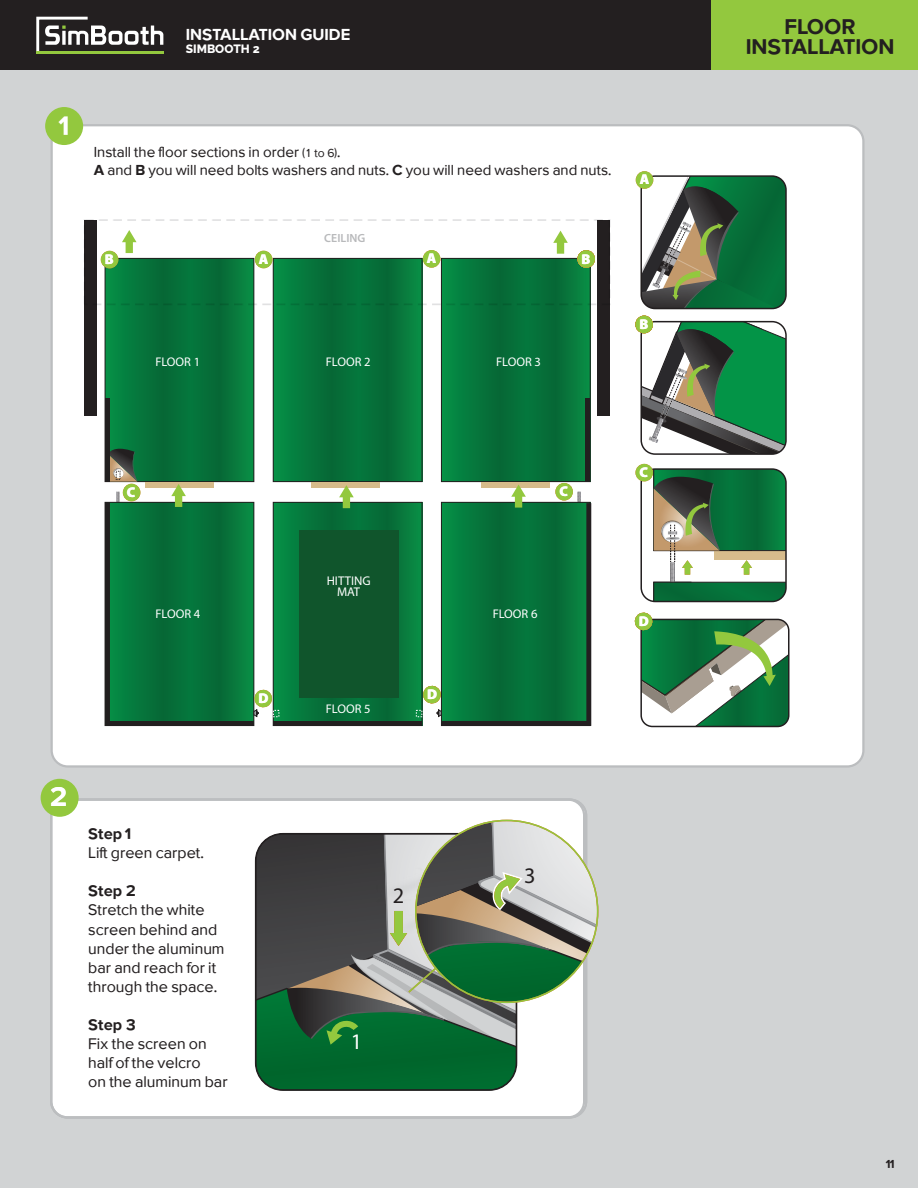
<style>
.page{position:relative;width:918px;height:1188px;background:#d1d3d4}
.page>*{position:absolute;margin:0;border:0;box-sizing:border-box;transform-origin:0 0}
.t1{font:500 27.6px "Proxima Sans";color:#fff}
.t2{font:22.2px "Myriad Pro";color:#231f20}
.t3{font:22.2px "Myriad Pro";color:#fff}
.t4{font:500 22.05px/20.1px "Proxima Sans";color:#231f20;text-align:center}
.t5{font:500 16.5px "Proxima Sans";color:#fff}
.t6{font:15.9px/19px "Proxima Sans";color:#231f20}
.t7{font:500 15.9px "Proxima Sans";color:#231f20}
.t8{font:15px/18px "Proxima Sans";color:#231f20}
.t9{font:900 14.1px "Myriad Pro";color:#fff}
.t10{font:12.6px/11.4px "Myriad Pro";color:#fff;text-align:center}
.t11{font:800 12px "Raleway";color:#fff}
.t12{font:500 12px "Proxima Sans";color:#231f20}
.t13{font:600 11.85px "Myriad Pro";color:#b8b9bb}
.s1{font-size:12px}
.s2{font-weight:500}
</style>
<div class="page">
<div style="left:50px;top:799px;width:535px;height:319px;background:#fff"></div>
<div style="left:51px;top:124px;width:814px;height:644px;background:#fff"></div>
<div style="left:641px;top:469px;width:111px;height:133px;background:#fff;border-radius:14px"></div>
<div style="left:640px;top:468px;width:147px;height:134px;border:2px solid #231f20;border-radius:14px"></div>
<div style="left:640px;top:321px;width:147px;height:134px;border:2px solid #231f20;border-radius:14px"></div>
<svg style="left:107px;top:260px;width:145px;height:189px"></svg>
<div style="left:105px;top:258px;width:149px;height:224px;border:1px solid #221f1f"></div>
<svg style="left:443px;top:260px;width:145px;height:220px"></svg>
<div style="left:441px;top:258px;width:149px;height:224px;border:1px solid #221f1f"></div>
<svg style="left:275px;top:260px;width:145px;height:220px"></svg>
<div style="left:273px;top:258px;width:149px;height:224px;border:1px solid #221f1f"></div>
<svg style="left:275px;top:504px;width:145px;height:217px"></svg>
<div style="left:273px;top:502px;width:149px;height:224px;border:1px solid #221f1f"></div>
<div style="left:312px;top:482px;width:68px;height:5px;background:#d6bb8a"></div>
<div style="left:482px;top:482px;width:68px;height:5px;background:#d6bb8a"></div>
<div style="left:273px;top:721px;width:149px;height:5px;background:#221f1f"></div>
<div style="left:299px;top:530px;width:99px;height:168px;background:#10552c"></div>
<div style="left:85px;top:220px;width:12px;height:196px;background:#231f20"></div>
<div style="left:597px;top:220px;width:13px;height:196px;background:#231f20"></div>
<div style="left:84px;top:219px;width:527px;height:86px;border:2px dashed #b8b9bb"></div>
<div style="left:105px;top:398px;width:5px;height:84px;background:#221f1f"></div>
<div style="left:585px;top:398px;width:5px;height:84px;background:#221f1f"></div>
<div style="left:0;top:0;width:918px;height:70px;background:#231f20"></div>
<div style="left:711px;top:0;width:207px;height:70px;background:#93c83e"></div>
<hr style="left:36px;top:51px;width:128px;height:3px;background:#93c83e">
<svg style="left:36px;top:16px;width:127px;height:35px"></svg>
<div style="left:45px;top:107px;width:38px;height:38px;background:#93c83e;border-radius:50%"></div>
<svg style="left:122px;top:230px;width:15px;height:23px"></svg>
<svg style="left:553px;top:231px;width:15px;height:23px"></svg>
<svg style="left:339px;top:485px;width:15px;height:23px"></svg>
<svg style="left:641px;top:176px;width:145px;height:133px"></svg>
<svg style="left:641px;top:322px;width:145px;height:132px"></svg>
<div style="left:41px;top:779px;width:38px;height:38px;background:#93c83e;border-radius:50%"></div>
<svg style="left:654px;top:469px;width:132px;height:133px"></svg>
<svg style="left:256px;top:820px;width:342px;height:270px"></svg>
<div style="left:423px;top:250px;width:17px;height:18px;background:#93c83e;border-radius:50%"></div>
<div style="left:255px;top:251px;width:17px;height:17px;background:#93c83e;border-radius:50%"></div>
<div style="left:636px;top:171px;width:17px;height:18px;background:#93c83e;border-radius:50%"></div>
<div style="left:101px;top:251px;width:17px;height:17px;background:#93c83e;border-radius:50%"></div>
<div style="left:635px;top:316px;width:18px;height:17px;background:#93c83e;border-radius:50%"></div>
<div style="left:635px;top:464px;width:18px;height:17px;background:#93c83e;border-radius:50%"></div>
<svg style="left:555px;top:483px;width:18px;height:18px"></svg>
<div style="left:577px;top:250px;width:18px;height:18px;background:#93c83e;border-radius:50%"></div>
<svg style="left:105px;top:449px;width:168px;height:277px"></svg>
<svg style="left:422px;top:485px;width:169px;height:241px"></svg>
<svg style="left:634px;top:611px;width:155px;height:115px"></svg>
<h1 class="t1" style="left:55px;top:110px;width:19px">1</h1>
<p class="t5" style="left:186px;top:25px;width:166px">INSTALLATION GUIDE</p>
<p class="t11" style="left:186px;top:42px;width:75px">SIMBOOTH 2</p>
<p class="t8" style="left:94px;top:143px;width:519px">Install the floor sections in order <span class="s1">(1 to 6)</span>.<br><span class="s2">A</span> and <span class="s2">B</span> you will need bolts washers and nuts. <span class="s2">C</span> you will need washers and nuts.</p>
<p class="t9" style="left:105px;top:251px;width:10px">B</p>
<p class="t13" style="left:324px;top:232px;width:43px">CEILING</p>
<p class="t9" style="left:259px;top:251px;width:11px">A</p>
<p class="t9" style="left:427px;top:251px;width:11px">A</p>
<p class="t9" style="left:582px;top:251px;width:10px">B</p>
<p class="t10" style="left:155px;top:356px;width:46px">FLOOR 1</p>
<p class="t10" style="left:326px;top:356px;width:46px">FLOOR 2</p>
<p class="t10" style="left:496px;top:356px;width:46px">FLOOR 3</p>
<p class="t9" style="left:640px;top:172px;width:11px">A</p>
<p class="t9" style="left:639px;top:316px;width:10px">B</p>
<p class="t9" style="left:127px;top:484px;width:10px">C</p>
<p class="t9" style="left:559px;top:483px;width:10px">C</p>
<p class="t10" style="left:327px;top:575px;width:45px">HITTING<br>MAT</p>
<p class="t10" style="left:156px;top:608px;width:46px">FLOOR 4</p>
<p class="t10" style="left:493px;top:608px;width:46px">FLOOR 6</p>
<p class="t9" style="left:259px;top:690px;width:12px">D</p>
<p class="t9" style="left:427px;top:686px;width:12px">D</p>
<p class="t10" style="left:326px;top:703px;width:46px">FLOOR 5</p>
<h1 class="t1" style="left:50px;top:781px;width:19px">2</h1>
<p class="t7" style="left:88px;top:825px;width:47px">Step 1</p>
<p class="t6" style="left:88px;top:843px;width:117px">Lift green carpet.</p>
<p class="t7" style="left:88px;top:882px;width:49px">Step 2</p>
<p class="t6" style="left:88px;top:901px;width:118px">Stretch the white</p>
<p class="t6" style="left:88px;top:939px;width:103px">and under the aluminum bar and reach for it</p>
<p class="t6" style="left:88px;top:920px;width:138px">screen behind and u er th aluminum bar a d reach for it through t e space.</p>
<p class="t7" style="left:88px;top:1016px;width:49px">Step 3</p>
<p class="t6" style="left:88px;top:1034px;width:141px">Fix the screen on half of the velcro<br>on the aluminum bar</p>
<p class="t7" style="left:88px;top:1035px;width:49px">Step 3</p>
<p class="t6" style="left:88px;top:1053px;width:144px">Stick it on the aluminum bar velcro.</p>
<h2 class="t2" style="left:393px;top:882px;width:13px">2</h2>
<h2 class="t3" style="left:351px;top:1028px;width:13px">1</h2>
<h2 class="t2" style="left:524px;top:862px;width:13px">3</h2>
<p class="t9" style="left:640px;top:464px;width:10px">C</p>
<p class="t9" style="left:639px;top:613px;width:12px">D</p>
<h3 class="t4" style="left:746px;top:16px;width:150px">FLOOR<br>INSTALLATION</h3>
<p class="t12" style="left:885px;top:1157px;width:13px">11</p>
</div>
